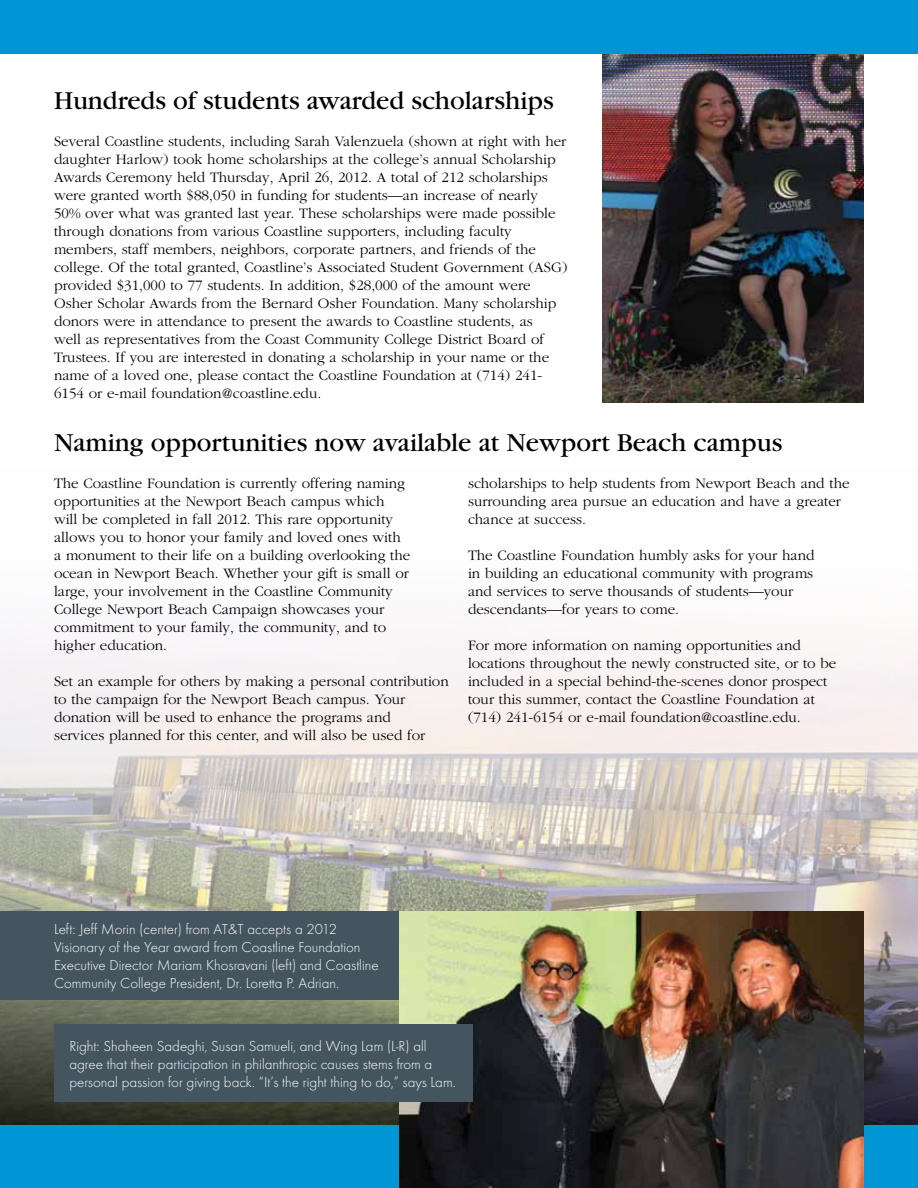
<style>
.page{position:relative;width:918px;height:1188px;background:#fff}
.page>*{position:absolute;margin:0;border:0;box-sizing:border-box;transform-origin:0 0}
.t1{font:27px "Garamond";color:#000}
.t2{font:300 15px/18px "Garamond";color:#000}
.t3{font:300 15px/18px "Futura T";color:#fff}
</style>
<div class="page">
<img style="left:0;top:642px;width:918px;height:483px">
<div style="left:0;top:0;width:918px;height:54px;background:#0096d6"></div>
<div style="left:0;top:1125px;width:918px;height:63px;background:#0096d6"></div>
<img style="left:0;top:912px;width:1px;height:276px">
<div style="left:0;top:912px;width:426px;height:88px;background:#455560"></div>
<img style="left:400px;top:912px;width:464px;height:276px">
<div style="left:54px;top:1024px;width:418px;height:78px;background:#455560"></div>
<img style="left:603px;top:54px;width:261px;height:349px">
<h1 class="t1" style="left:54px;top:86px;width:501px">Hundreds of students awarded scholarships</h1>
<p class="t2" style="left:54px;top:132px;width:515px">Several Coastline students, including Sarah Valenzuela (shown at right with her daughter Harlow) took home scholarships at the college’s annual Scholarship Awards Ceremony held Thursday, April 26, 2012. A total of 212 scholarships were granted worth $88,050 in funding for students—an increase of nearly 50% over what was granted last year. These scholarships were made possible through donations from various Coastline supporters, including faculty members, staff members, neighbors, corporate partners, and friends of the college. Of the total granted, Coastline’s Associated Student Government (ASG) provided $31,000 to 77 students. In addition, $28,000 of the amount were Osher Scholar Awards from the Bernard Osher Foundation. Many scholarship donors were in attendance to present the awards to Coastline students, as<br>well as representatives from the Coast Community College District Board of Trustees. If you are interested in donating a scholarship in your name or the name of a loved one, please contact the Coastline Foundation at (714) 241- 6154 or e-mail foundation@coastline.edu.</p>
<h1 class="t1" style="left:54px;top:429px;width:730px">Naming opportunities now available at Newport Beach campus</h1>
<p class="t2" style="left:54px;top:475px;width:358px">The Coastline Foundation is currently offering naming opportunities at the Newport Beach campus which will be completed in fall 2012. This rare opportunity allows you to honor your family and loved ones with a monument to their life on a building overlooking the ocean in Newport Beach. Whether your gift is small or large, your involvement in the Coastline Community College Newport Beach Campaign showcases your commitment to your family, the community, and to higher education.</p>
<p class="t2" style="left:54px;top:673px;width:396px">Set an example for others by making a personal contribution to the campaign for the Newport Beach campus. Your donation will be used to enhance the programs and<br>services planned for this center, and will also be used for</p>
<p class="t2" style="left:468px;top:475px;width:383px">scholarships to help students from Newport Beach and the surrounding area pursue an education and have a greater chance at success.</p>
<p class="t2" style="left:468px;top:547px;width:348px">The Coastline Foundation humbly asks for your hand in building an educational community with programs and services to serve thousands of students—your descendants—for years to come.</p>
<p class="t2" style="left:468px;top:637px;width:370px">For more information on naming opportunities and locations throughout the newly constructed site, or to be included in a special behind-the-scenes donor prospect tour this summer, contact the Coastline Foundation at (714) 241-6154 or e-mail foundation@coastline.edu.</p>
<p class="t3" style="left:54px;top:920px;width:326px">Left: Jeff Morin (center) from AT&amp;T accepts a 2012<br>Visionary of the Year award from Coastline Foundation Executive Director Mariam Khosravani (left) and Coastline Community College President, Dr. Loretta P. Adrian.</p>
<p class="t3" style="left:69px;top:1037px;width:388px">Right: Shaheen Sadeghi, Susan Samueli, and Wing Lam (L-R) all agree that their participation in philanthropic causes stems from a personal passion for giving back. “It’s the right thing to do,” says Lam.</p>
</div>
